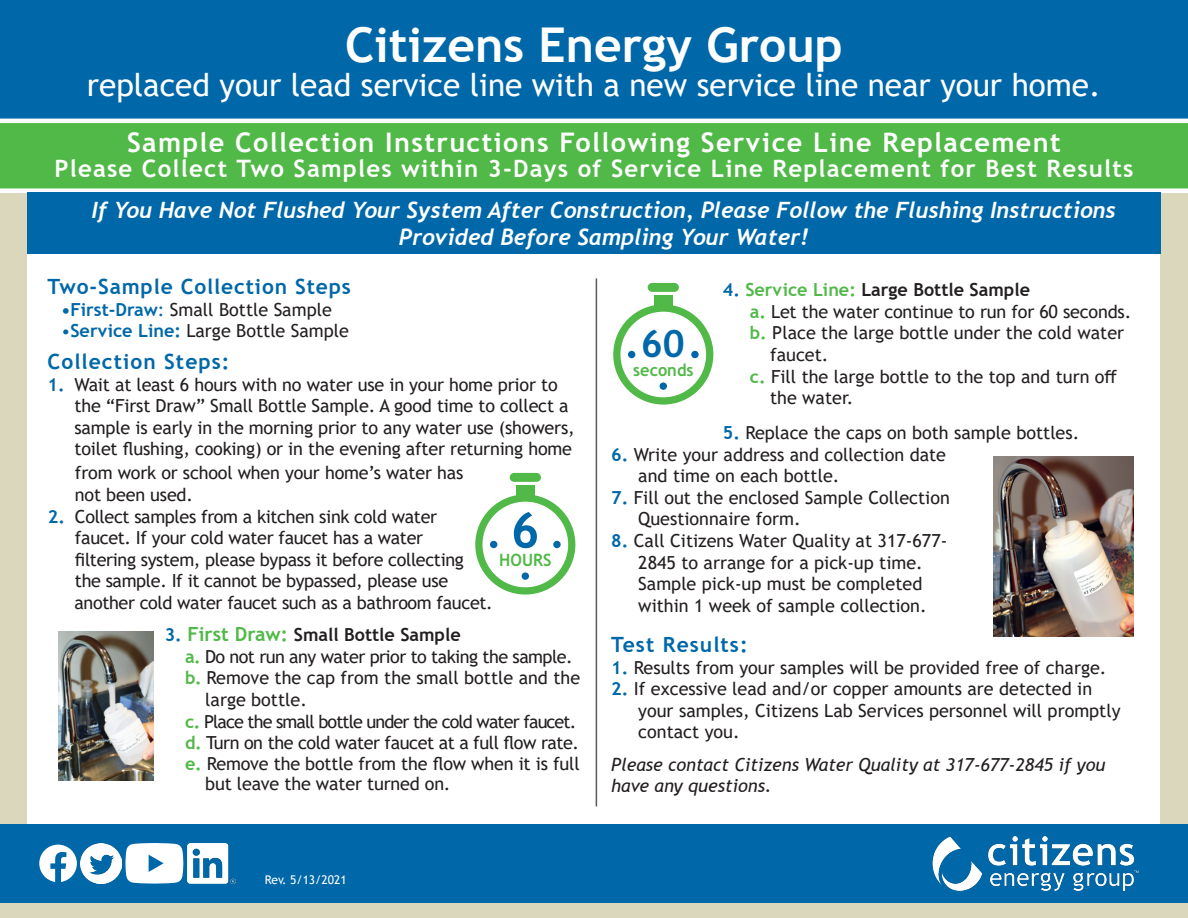
<style>
.page{position:relative;width:1188px;height:918px;background:#fff}
.page>*{position:absolute;margin:0;border:0;box-sizing:border-box;transform-origin:0 0}
.t1{font:700 48px "Trebuchet MS";color:#fff}
.t2{font:700 37.5px "Trebuchet MS";color:#0068a9}
.t3{font:31.5px "Trebuchet MS";color:#fff}
.t4{font:700 27px "Trebuchet MS";letter-spacing:.05em;color:#fff}
.t5{font:700 24px "Trebuchet MS";letter-spacing:.05em;color:#fff}
.t6{font:italic 700 22.5px/27px "Trebuchet";color:#fff;text-align:center}
.t7{font:700 21px "Trebuchet MS";letter-spacing:.045em;color:#0068a9}
.t8{font:18px/21.6px "Trebuchet MS";letter-spacing:-.01em;color:#231f20}
.t9{font:italic 18px/21.6px "Trebuchet MS";color:#231f20}
.t10{font:700 18px "Trebuchet MS";color:#231f20}
.t11{font:18px "Trebuchet MS";letter-spacing:-.05em;color:#231f20}
.t12{font:18px "Trebuchet MS";letter-spacing:-.03em;color:#231f20}
.t13{font:700 17.1px "Trebuchet MS";color:#51b948;scale:.96 1}
.t14{font:12px "Trebuchet MS";color:#fff}
.s1{font-weight:700;color:#0068a9}
.s2{color:#0068a9}
.s3{font-size:19.5px;color:#51b948}
.s4{font-weight:700;color:#51b948}
.s5{color:#51b948}
</style>
<div class="page">
<div style="left:0;top:140px;width:1188px;height:778px;background:#dad7bd"></div>
<div style="left:27px;top:199px;width:1133px;height:664px;background:#fff"></div>
<div style="left:0;top:0;width:1188px;height:191px;background:#0068a9"></div>
<div style="left:0;top:824px;width:1188px;height:79px;background:#0068a9"></div>
<svg style="left:39px;top:845px;width:38px;height:37px"></svg>
<img style="left:188px;top:843px;width:47px;height:41px">
<img style="left:81px;top:843px;width:40px;height:41px">
<svg style="left:125px;top:843px;width:58px;height:41px;background:#ddebf3"></svg>
<svg style="left:0;top:119px;width:1188px;height:74px;background:#63c05b"></svg>
<img style="left:932px;top:836px;width:207px;height:55px">
<div style="left:27px;top:192px;width:1134px;height:62px;background:#0068a9"></div>
<svg style="left:475px;top:494px;width:100px;height:101px;background:#5ebe56"></svg>
<div style="left:483px;top:502px;width:85px;height:85px;background:#fff;border-radius:50%"></div>
<div style="left:553px;top:541px;width:8px;height:7px;background:#0068a9;border-radius:50%"></div>
<div style="left:490px;top:541px;width:7px;height:7px;background:#0068a9;border-radius:50%"></div>
<div style="left:522px;top:572px;width:7px;height:8px;background:#0068a9;border-radius:50%"></div>
<div style="left:516px;top:485px;width:18px;height:14px;background:#51b948"></div>
<div style="left:510px;top:473px;width:31px;height:9px;background:#51b948;border-radius:4px"></div>
<svg style="left:514px;top:512px;width:23px;height:36px"></svg>
<img style="left:994px;top:456px;width:139px;height:180px">
<div style="left:613px;top:304px;width:100px;height:101px;background:#51b948;border-radius:50%"></div>
<div style="left:620px;top:312px;width:86px;height:85px;background:#fff;border-radius:50%"></div>
<div style="left:691px;top:351px;width:8px;height:7px;background:#0068a9;border-radius:50%"></div>
<div style="left:628px;top:351px;width:7px;height:7px;background:#0068a9;border-radius:50%"></div>
<div style="left:660px;top:382px;width:7px;height:8px;background:#0068a9;border-radius:50%"></div>
<div style="left:654px;top:295px;width:18px;height:14px;background:#51b948"></div>
<div style="left:648px;top:283px;width:31px;height:9px;background:#51b948;border-radius:4px"></div>
<img style="left:58px;top:632px;width:95px;height:148px">
<hr style="left:596px;top:278px;width:1px;height:528px;background:#595a59">
<p class="t1" style="left:345px;top:15px;width:499px">Citizens Energy Group</p>
<p class="t3" style="left:87px;top:65px;width:1015px">replaced your lead service line with a new service line near your home.</p>
<p class="t4" style="left:127px;top:125px;width:935px">Sample Collection Instructions Following Service Line Replacement</p>
<p class="t5" style="left:54px;top:154px;width:1081px">Please Collect Two Samples within 3-Days of Service Line Replacement for Best Results</p>
<p class="t6" style="left:92px;top:197px;width:1026px">If You Have Not Flushed Your System After Construction, Please Follow the Flushing Instructions<br>Provided Before Sampling Your Water!</p>
<p class="t7" style="left:48px;top:273px;width:305px">Two-Sample Collection Steps</p>
<p class="t8" style="left:61px;top:298px;width:272px"><span class="s1">•First-Draw</span><span class="s2">:</span> Small Bottle Sample</p>
<p class="t8" style="left:61px;top:320px;width:290px"><span class="s2">•</span><span class="s1">Service Line:</span> Large Bottle Sample</p>
<p class="t7" style="left:48px;top:348px;width:184px">Collection Steps:</p>
<p class="t8" style="left:75px;top:373px;width:502px;text-indent:-27px"><span class="s1">1.</span> Wait at least 6 hours with no water use in your home prior to the “First Draw” Small Bottle Sample. A good time to collect a sample is early in the morning prior to any water use (showers, toilet flushing, cooking) or in the evening after returning home</p>
<p class="t8" style="left:75px;top:462px;width:390px">from work or school when your home’s water has not been used.</p>
<p class="t8" style="left:75px;top:505px;width:420px;text-indent:-27px"><span class="s1">2.</span> Collect samples from a kitchen sink cold water faucet. If your cold water faucet has a water<br>filtering system, please bypass it before collecting the sample. If it cannot be bypassed, please use another cold water faucet such as a bathroom faucet.</p>
<p class="t13" style="left:499px;top:550px;width:56px">HOURS</p>
<p class="t10" style="left:165px;top:624px;width:297px"><span class="s2">3.</span> <span class="s3">First Draw:</span> Small Bottle Sample</p>
<p class="t12" style="left:185px;top:645px;width:389px"><span class="s4">a.</span> Do not run any water prior to taking the sample.</p>
<p class="t8" style="left:205px;top:667px;width:376px;text-indent:-20px"><span class="s4">b.</span> Remove the cap from the small bottle and the large bottle.</p>
<p class="t11" style="left:185px;top:710px;width:393px"><span class="s4">c.</span> Place the small bottle under the cold water faucet.</p>
<p class="t8" style="left:185px;top:732px;width:396px"><span class="s4">d.</span> Turn on the cold water faucet at a full flow rate.</p>
<p class="t8" style="left:205px;top:754px;width:376px;line-height:19.5px;text-indent:-20px"><span class="s4">e.</span> Remove the bottle from the flow when it is full but leave the water turned on.</p>
<p class="t14" style="left:265px;top:872px;width:83px">Rev. 5/13/2021</p>
<p class="t2" style="left:641px;top:320px;width:45px">60</p>
<p class="t13" style="left:633px;top:360px;width:64px">seconds</p>
<p class="t10" style="left:723px;top:279px;width:309px"><span class="s2">4.</span> <span class="s5">Service Line:</span> Large Bottle Sample</p>
<p class="t8" style="left:750px;top:301px;width:383px"><span class="s4">a.</span> Let the water continue to run for 60 seconds.</p>
<p class="t8" style="left:770px;top:322px;width:356px;text-indent:-20px"><span class="s4">b.</span> Place the large bottle under the cold water faucet.</p>
<p class="t8" style="left:770px;top:365px;width:348px;text-indent:-20px"><span class="s4">c.</span> Fill the large bottle to the top and turn off the water.</p>
<p class="t8" style="left:723px;top:422px;width:358px"><span class="s1">5.</span> Replace the caps on both sample bottles.</p>
<p class="t8" style="left:638px;top:443px;width:309px;text-indent:-27px"><span class="s1">6.</span> Write your address and collection date and time on each bottle.</p>
<p class="t8" style="left:638px;top:487px;width:313px;text-indent:-27px"><span class="s1">7.</span> Fill out the enclosed Sample Collection<br>Questionnaire form.</p>
<p class="t8" style="left:611px;top:530px;width:338px;text-align:center"><span class="s1">8.</span> Call Citizens Water Quality at 317-677- 2845 to arrange for a pick-up time.<br>Sample pick-up must be completed within 1 week of sample collection.</p>
<p class="t7" style="left:611px;top:631px;width:138px">Test Results:</p>
<p class="t8" style="left:611px;top:656px;width:497px"><span class="s1">1.</span> Results from your samples will be provided free of charge.</p>
<p class="t8" style="left:638px;top:678px;width:484px;text-indent:-27px"><span class="s1">2.</span> If excessive lead and/or copper amounts are detected in your samples, Citizens Lab Services personnel will promptly contact you.</p>
<p class="t9" style="left:611px;top:754px;width:496px">Please contact Citizens Water Quality at 317-677-2845 if you have any questions.</p>
</div>
